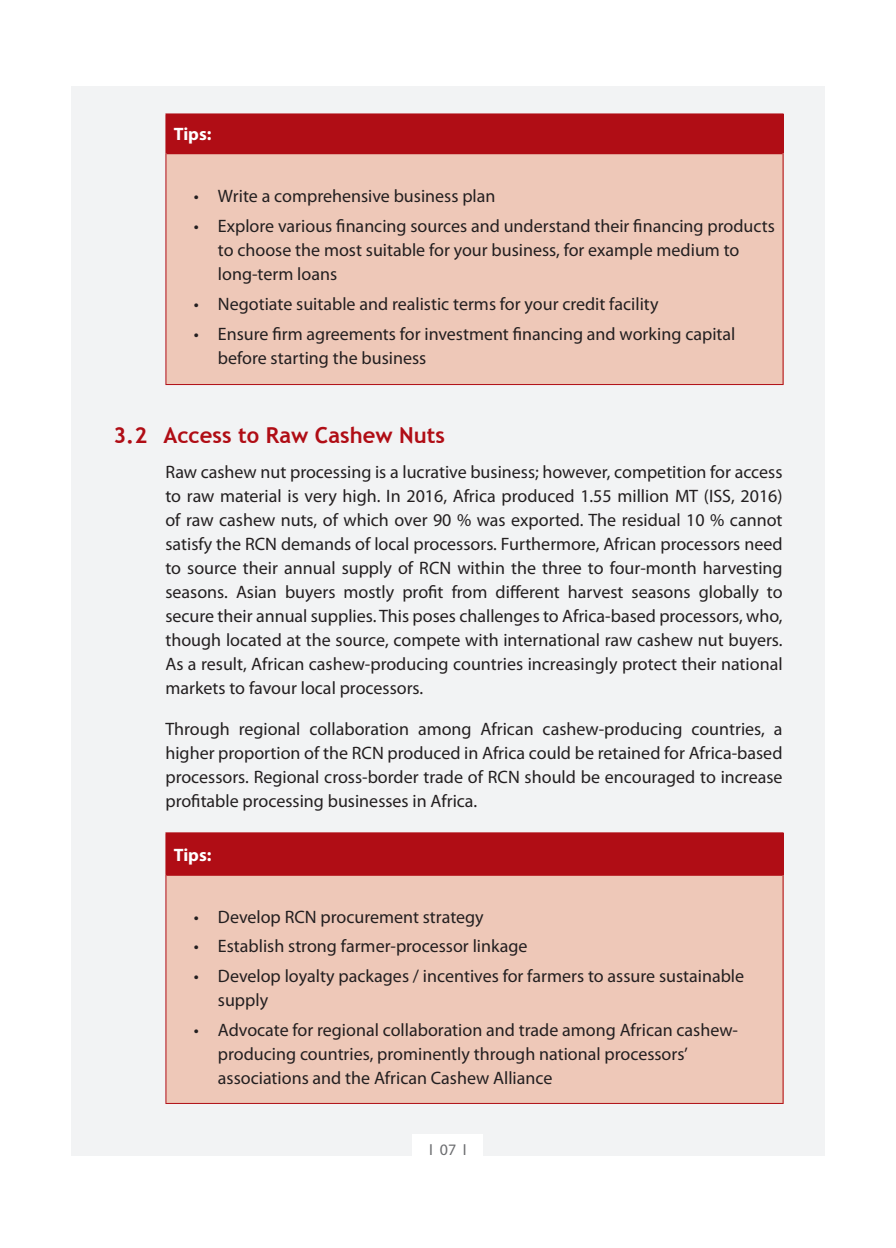
<style>
.page{position:relative;width:896px;height:1248px;background:#fff}
.page>*{position:absolute;margin:0;border:0;box-sizing:border-box;transform-origin:0 0}
.Subhead_2{font:700 22px "Trebuchet MS";color:#b00d15}
.Body_Tabebd{font:18px/24px "Myriad Pro";color:#231f20;text-align:justify}
.Tips_Tabs{font:18px/24px "Myriad Pro";color:#231f20}
.Body_singles{font:700 18px "Myriad Pro";color:#fff}
.t1{font:16px "Myriad Pro";color:#6c6d70}
</style>
<div class="page">
<div style="left:71px;top:86px;width:753px;height:1069px;background:#f2f3f4"></div>
<div style="left:413px;top:1133px;width:70px;height:32px;background:#fff"></div>
<div style="left:166px;top:114px;width:617px;height:39px;background:#b00d15"></div>
<div style="left:166px;top:153px;width:617px;height:231px;background:#eec8b8"></div>
<hr style="left:166px;top:152px;width:616px;height:2px;background:#b00d15">
<hr style="left:165px;top:113px;width:618px;height:1px;background:#b00d15">
<hr style="left:165px;top:114px;width:1px;height:39px;background:#b00d15">
<hr style="left:165px;top:153px;width:1px;height:231px;background:#b00d15">
<hr style="left:782px;top:153px;width:1px;height:231px;background:#b00d15">
<hr style="left:165px;top:384px;width:618px;height:1px;background:#b00d15">
<div style="left:166px;top:832px;width:617px;height:42px;background:#b00d15"></div>
<div style="left:166px;top:874px;width:617px;height:229px;background:#eec8b8"></div>
<hr style="left:165px;top:832px;width:618px;height:1px;background:#b00d15">
<hr style="left:165px;top:833px;width:1px;height:41px;background:#b00d15">
<hr style="left:165px;top:874px;width:1px;height:228px;background:#b00d15">
<hr style="left:782px;top:874px;width:1px;height:228px;background:#b00d15">
<hr style="left:165px;top:1102px;width:618px;height:1px;background:#b00d15">
<hr style="left:166px;top:873px;width:616px;height:2px;background:#b00d15">
<p class="Body_singles" style="left:174px;top:122px;width:39px">Tips:</p>
<p class="Tips_Tabs" style="left:194px;top:184px;width:303px">• Write a comprehensive business plan</p>
<p class="Tips_Tabs" style="left:218px;top:214px;width:558px;text-indent:-24px">• Explore various financing sources and understand their financing products to choose the most suitable for your business, for example medium to long-term loans</p>
<p class="Tips_Tabs" style="left:194px;top:291px;width:466px">• Negotiate suitable and realistic terms for your credit facility</p>
<p class="Tips_Tabs" style="left:218px;top:321px;width:519px;text-indent:-24px">• Ensure firm agreements for investment financing and working capital before starting the business</p>
<p class="Subhead_2" style="left:113px;top:421px;width:333px">3.2 Access to Raw Cashew Nuts</p>
<p class="Body_Tabebd" style="left:165px;top:460px;width:619px">Raw cashew nut processing is a lucrative business; however, competition for access to raw material is very high. In 2016, Africa produced 1.55 million MT (ISS, 2016) of raw cashew nuts, of which over 90 % was exported. The residual 10 % cannot satisfy the RCN demands of local processors. Furthermore, African processors need to source their annual supply of RCN within the three to four-month harvesting seasons. Asian buyers mostly profit from different harvest seasons globally to secure their annual supplies. This poses challenges to Africa-based processors, who, though located at the source, compete with international raw cashew nut buyers.<br>As a result, African cashew-producing countries increasingly protect their national markets to favour local processors.</p>
<p class="Body_Tabebd" style="left:165px;top:717px;width:619px">Through regional collaboration among African cashew-producing countries, a higher proportion of the RCN produced in Africa could be retained for Africa-based processors. Regional cross-border trade of RCN should be encouraged to increase profitable processing businesses in Africa.</p>
<p class="Body_singles" style="left:174px;top:842px;width:39px">Tips:</p>
<p class="Tips_Tabs" style="left:194px;top:904px;width:291px">• Develop RCN procurement strategy</p>
<p class="Tips_Tabs" style="left:194px;top:933px;width:335px">• Establish strong farmer-processor linkage</p>
<p class="Tips_Tabs" style="left:218px;top:963px;width:528px;text-indent:-24px">• Develop loyalty packages / incentives for farmers to assure sustainable supply</p>
<p class="Tips_Tabs" style="left:218px;top:1017px;width:522px;text-indent:-24px">• Advocate for regional collaboration and trade among African cashew&shy;producing countries, prominently through national processors’ associations and the African Cashew Alliance</p>
<p class="t1" style="left:429px;top:1139px;width:39px">I 07 I</p>
</div>
